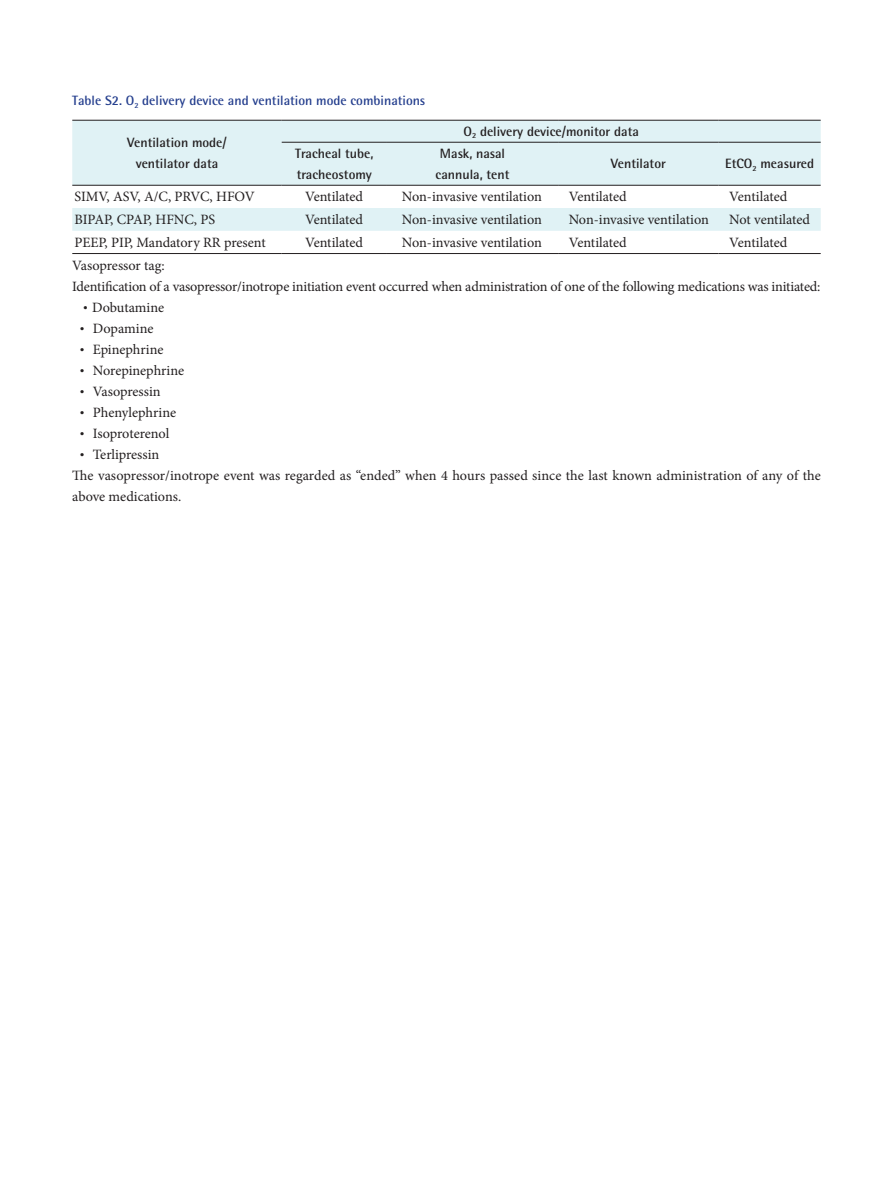
<style>
.page{position:relative;width:893px;height:1191px;background:#fff}
.page>*{position:absolute;margin:0;border:0;box-sizing:border-box;transform-origin:0 0}
.표{font:14.25px/21px "Minion Pro";letter-spacing:-.005em;color:#231f20}
.표_첫줄{font:700 13.5px/21px "Rotis Semi Sans Std";color:#231f20;text-align:center}
.표제목{font:700 13.5px "Rotis Semi Sans Std";color:#253f8e}
.s1{font-family:"Nanum Gothic"}
</style>
<div class="page">
<div style="left:72px;top:121px;width:749px;height:64px;background:#e0f2f5"></div>
<div style="left:72px;top:208px;width:749px;height:23px;background:#e0f2f5"></div>
<hr style="left:282px;top:142px;width:105px;height:1px;background:#231f20">
<hr style="left:387px;top:142px;width:171px;height:1px;background:#231f20">
<hr style="left:558px;top:142px;width:161px;height:1px;background:#231f20">
<hr style="left:719px;top:142px;width:102px;height:1px;background:#231f20">
<hr style="left:72px;top:120px;width:210px;height:1px;background:#231f20">
<hr style="left:282px;top:120px;width:105px;height:1px;background:#231f20">
<hr style="left:387px;top:120px;width:171px;height:1px;background:#231f20">
<hr style="left:558px;top:120px;width:161px;height:1px;background:#231f20">
<hr style="left:719px;top:120px;width:102px;height:1px;background:#231f20">
<hr style="left:72px;top:185px;width:210px;height:1px;background:#231f20">
<hr style="left:282px;top:185px;width:105px;height:1px;background:#231f20">
<hr style="left:387px;top:185px;width:171px;height:1px;background:#231f20">
<hr style="left:558px;top:185px;width:161px;height:1px;background:#231f20">
<hr style="left:719px;top:185px;width:102px;height:1px;background:#231f20">
<hr style="left:72px;top:253px;width:210px;height:1px;background:#231f20">
<hr style="left:282px;top:253px;width:105px;height:1px;background:#231f20">
<hr style="left:387px;top:253px;width:171px;height:1px;background:#231f20">
<hr style="left:558px;top:253px;width:161px;height:1px;background:#231f20">
<hr style="left:719px;top:253px;width:102px;height:1px;background:#231f20">
<p class="표제목" style="left:72px;top:92px;width:355px">Table S2. O<sub>2</sub> delivery device and ventilation mode combinations</p>
<p class="표_첫줄" style="left:127px;top:132px;width:101px">Ventilation mode/ ventilator data</p>
<p class="표_첫줄" style="left:463px;top:121px;width:177px">O<sub>2</sub> delivery device/monitor data</p>
<p class="표_첫줄" style="left:295px;top:143px;width:80px;text-align:left">Tracheal tube, tracheostomy</p>
<p class="표_첫줄" style="left:436px;top:143px;width:75px">Mask, nasal cannula, tent</p>
<p class="표_첫줄" style="left:611px;top:153px;width:57px">Ventilator</p>
<p class="표_첫줄" style="left:725px;top:153px;width:90px">EtCO<sub>2</sub> measured</p>
<p class="표" style="left:74px;top:186px;width:182px">SIMV, ASV, A/C, PRVC, HFOV</p>
<p class="표" style="left:305px;top:186px;width:60px">Ventilated</p>
<p class="표" style="left:402px;top:186px;width:142px">Non-invasive ventilation</p>
<p class="표" style="left:569px;top:186px;width:60px">Ventilated</p>
<p class="표" style="left:729px;top:186px;width:60px">Ventilated</p>
<p class="표" style="left:74px;top:209px;width:142px">BIPAP, CPAP, HFNC, PS</p>
<p class="표" style="left:305px;top:209px;width:60px">Ventilated</p>
<p class="표" style="left:402px;top:209px;width:142px">Non-invasive ventilation</p>
<p class="표" style="left:569px;top:209px;width:142px">Non-invasive ventilation</p>
<p class="표" style="left:729px;top:209px;width:82px">Not ventilated</p>
<p class="표" style="left:74px;top:232px;width:193px">PEEP, PIP, Mandatory RR present</p>
<p class="표" style="left:305px;top:232px;width:60px">Ventilated</p>
<p class="표" style="left:402px;top:232px;width:142px">Non-invasive ventilation</p>
<p class="표" style="left:569px;top:232px;width:60px">Ventilated</p>
<p class="표" style="left:729px;top:232px;width:60px">Ventilated</p>
<p class="표" style="left:72px;top:255px;width:94px">Vasopressor tag:</p>
<p class="표" style="left:72px;top:276px;width:750px">Identification of a vasopressor/inotrope initiation event occurred when administration of one of the following medications was initiated:</p>
<p class="표" style="left:79px;top:297px;width:87px"><span class="s1">•</span>Dobutamine</p>
<p class="표" style="left:76px;top:318px;width:80px"><span class="s1">•</span> Dopamine</p>
<p class="표" style="left:76px;top:339px;width:90px"><span class="s1">•</span> Epinephrine</p>
<p class="표" style="left:76px;top:360px;width:110px"><span class="s1">•</span> Norepinephrine</p>
<p class="표" style="left:76px;top:381px;width:87px"><span class="s1">•</span> Vasopressin</p>
<p class="표" style="left:76px;top:402px;width:102px"><span class="s1">•</span> Phenylephrine</p>
<p class="표" style="left:76px;top:423px;width:95px"><span class="s1">•</span> Isoproterenol</p>
<p class="표" style="left:76px;top:444px;width:85px"><span class="s1">•</span> Terlipressin</p>
<p class="표" style="left:72px;top:465px;width:750px">The vasopressor/inotrope event was regarded as “ended” when 4 hours passed since the last known administration of any of the above medications.</p>
</div>
